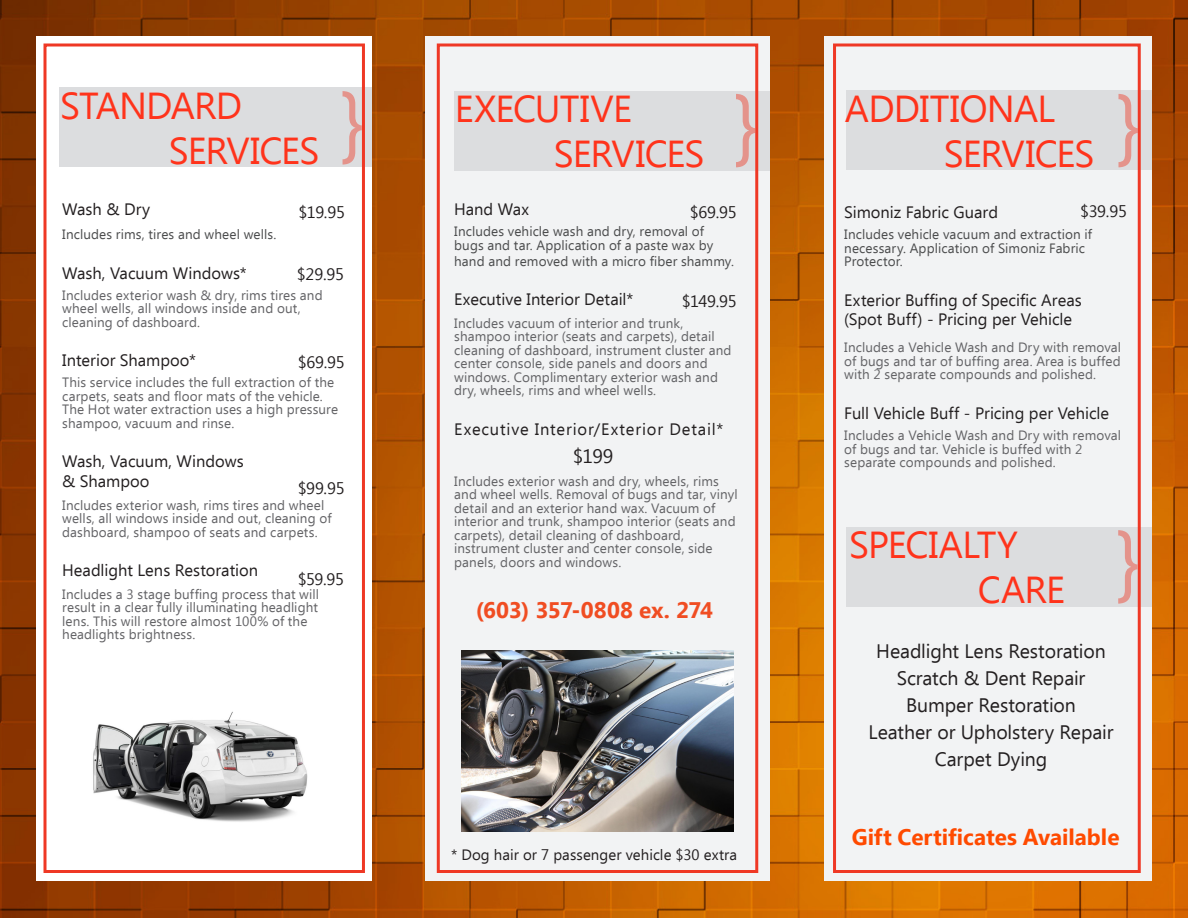
<style>
.page{position:relative;width:1188px;height:918px;background:#fff}
.page>*{position:absolute;margin:0;border:0;box-sizing:border-box;transform-origin:0 0}
.t1{font:85.5px "Ebrima";color:#ef3825}
.t2{font:37.5px/45px "Ebrima";letter-spacing:-.02em;color:#ff331b}
.t3{font:700 22.5px "Ebrima";color:#ff4a00}
.t4{font:700 22.5px "Ebrima";letter-spacing:-.01em;color:#f04d22}
.t5{font:19.5px/27px "Ebrima";letter-spacing:-.005em;color:#231f20;text-align:center}
.t6{font:16.5px/19.8px "Ebrima";color:#231f20}
.t7{font:16.5px "Ebrima";letter-spacing:.05em;color:#231f20}
.t8{font:15px "Ebrima";letter-spacing:.005em;color:#231f20}
.t9{font:13.5px/13.5px "Ebrima";letter-spacing:.01em;color:#636366}
.t10{font:13.5px/13.5px "Ebrima";letter-spacing:.01em;color:#4b4c4d}
</style>
<div class="page">
<img style="left:0;top:0;width:1188px;height:918px">
<div style="left:36px;top:36px;width:335px;height:844px;background:#fff"></div>
<div style="left:59px;top:87px;width:312px;height:80px;background:#dcdddf"></div>
<div style="left:824px;top:36px;width:328px;height:844px;background:#f2f3f4"></div>
<div style="left:425px;top:36px;width:345px;height:844px;background:#f2f3f4"></div>
<div style="left:44px;top:44px;width:321px;height:829px;border:3px solid #ef3825"></div>
<div style="left:454px;top:91px;width:316px;height:80px;background:#dcdddf"></div>
<div style="left:437px;top:44px;width:321px;height:829px;border:3px solid #ef3825"></div>
<div style="left:846px;top:91px;width:306px;height:79px;background:#dcdddf"></div>
<div style="left:846px;top:527px;width:306px;height:80px;background:#dcdddf"></div>
<div style="left:833px;top:44px;width:308px;height:829px;border:3px solid #ef3825"></div>
<img style="left:93px;top:711px;width:215px;height:111px">
<img style="left:462px;top:651px;width:271px;height:181px">
<h1 class="t1" style="left:340px;top:60px;width:27px">}</h1>
<h2 class="t2" style="left:554px;top:88px;width:152px;text-indent:-99px">EXECUTIVE<br>SERVICES</h2>
<h2 class="t2" style="left:944px;top:88px;width:152px;text-indent:-99px">ADDITIONAL<br>SERVICES</h2>
<h2 class="t2" style="left:169px;top:85px;width:152px;text-indent:-109px">STANDARD<br>SERVICES</h2>
<p class="t6" style="left:62px;top:201px;width:89px">Wash &amp; Dry</p>
<p class="t10" style="left:62px;top:228px;width:216px">Includes rims, tires and wheel wells.</p>
<p class="t6" style="left:62px;top:264px;width:186px">Wash, Vacuum Windows*</p>
<p class="t9" style="left:62px;top:289px;width:262px">Includes exterior wash &amp; dry, rims tires and wheel wells, all windows inside and out, cleaning of dashboard.</p>
<p class="t6" style="left:62px;top:352px;width:135px">Interior Shampoo*</p>
<p class="t9" style="left:62px;top:377px;width:278px">This service includes the full extraction of the carpets, seats and floor mats of the vehicle.<br>The Hot water extraction uses a high pressure shampoo, vacuum and rinse.</p>
<p class="t6" style="left:62px;top:453px;width:183px">Wash, Vacuum, Windows &amp; Shampoo</p>
<p class="t9" style="left:62px;top:499px;width:271px">Includes exterior wash, rims tires and wheel wells, all windows inside and out, cleaning of dashboard, shampoo of seats and carpets.</p>
<p class="t6" style="left:62px;top:562px;width:197px">Headlight Lens Restoration</p>
<p class="t9" style="left:62px;top:588px;width:258px">Includes a 3 stage buffing process that will result in a clear fully illuminating headlight lens. This will restore almost 100% of the headlights brightness.</p>
<h1 class="t1" style="left:733px;top:63px;width:27px">}</h1>
<h1 class="t1" style="left:1116px;top:63px;width:27px">}</h1>
<p class="t6" style="left:454px;top:200px;width:76px">Hand Wax</p>
<p class="t10" style="left:454px;top:225px;width:261px">Includes vehicle wash and dry, removal of bugs and tar. Application of a paste wax by</p>
<p class="t10" style="left:454px;top:255px;width:281px">hand and removed with a micro fiber shammy.</p>
<p class="t6" style="left:454px;top:291px;width:181px">Executive Interior Detail*</p>
<p class="t9" style="left:454px;top:317px;width:279px">Includes vacuum of interior and trunk, shampoo interior (seats and carpets), detail cleaning of dashboard, instrument cluster and center console, side panels and doors and windows. Complimentary exterior wash and dry, wheels, rims and wheel wells.</p>
<p class="t7" style="left:454px;top:417px;width:271px">Executive Interior/Exterior Detail*</p>
<p class="t9" style="left:454px;top:475px;width:285px">Includes exterior wash and dry, wheels, rims and wheel wells. Removal of bugs and tar, vinyl detail and an exterior hand wax. Vacuum of interior and trunk, shampoo interior (seats and carpets), detail cleaning of dashboard, instrument cluster and center console, side panels, doors and windows.</p>
<p class="t6" style="left:690px;top:203px;width:48px">$69.95</p>
<p class="t6" style="left:1080px;top:203px;width:48px">$39.95</p>
<p class="t6" style="left:298px;top:203px;width:48px">$19.95</p>
<p class="t6" style="left:844px;top:203px;width:155px">Simoniz Fabric Guard</p>
<p class="t10" style="left:844px;top:228px;width:250px">Includes vehicle vacuum and extraction if necessary. Application of Simoniz Fabric<br>Protector.</p>
<p class="t6" style="left:844px;top:291px;width:239px">Exterior Buffing of Specific Areas (Spot Buff) - Pricing per Vehicle</p>
<p class="t9" style="left:844px;top:342px;width:278px;text-align:justify">Includes a Vehicle Wash and Dry with removal of bugs and tar of buffing area. Area is buffed with 2 separate compounds and polished.</p>
<p class="t6" style="left:844px;top:404px;width:267px">Full Vehicle Buff - Pricing per Vehicle</p>
<p class="t9" style="left:844px;top:429px;width:278px">Includes a Vehicle Wash and Dry with removal of bugs and tar. Vehicle is buffed with 2 separate compounds and polished.</p>
<p class="t6" style="left:297px;top:265px;width:49px">$29.95</p>
<p class="t6" style="left:682px;top:292px;width:56px">$149.95</p>
<p class="t6" style="left:298px;top:353px;width:48px">$69.95</p>
<h3 class="t5" style="left:573px;top:444px;width:42px">$199</h3>
<p class="t6" style="left:298px;top:479px;width:48px">$99.95</p>
<h1 class="t1" style="left:1115px;top:499px;width:27px">}</h1>
<h2 class="t2" style="left:978px;top:525px;width:89px;text-indent:-129px">SPECIALTY<br>CARE</h2>
<p class="t6" style="left:298px;top:570px;width:48px">$59.95</p>
<h3 class="t4" style="left:476px;top:593px;width:239px">(603) 357-0808 ex. 274</h3>
<h3 class="t5" style="left:869px;top:639px;width:247px">Headlight Lens Restoration<br>Scratch &amp; Dent Repair<br>Bumper Restoration<br>Leather or Upholstery Repair<br>Carpet Dying</h3>
<p class="t8" style="left:451px;top:844px;width:288px">* Dog hair or 7 passenger vehicle $30 extra</p>
<h3 class="t3" style="left:852px;top:820px;width:269px">Gift Certificates Available</h3>
</div>
